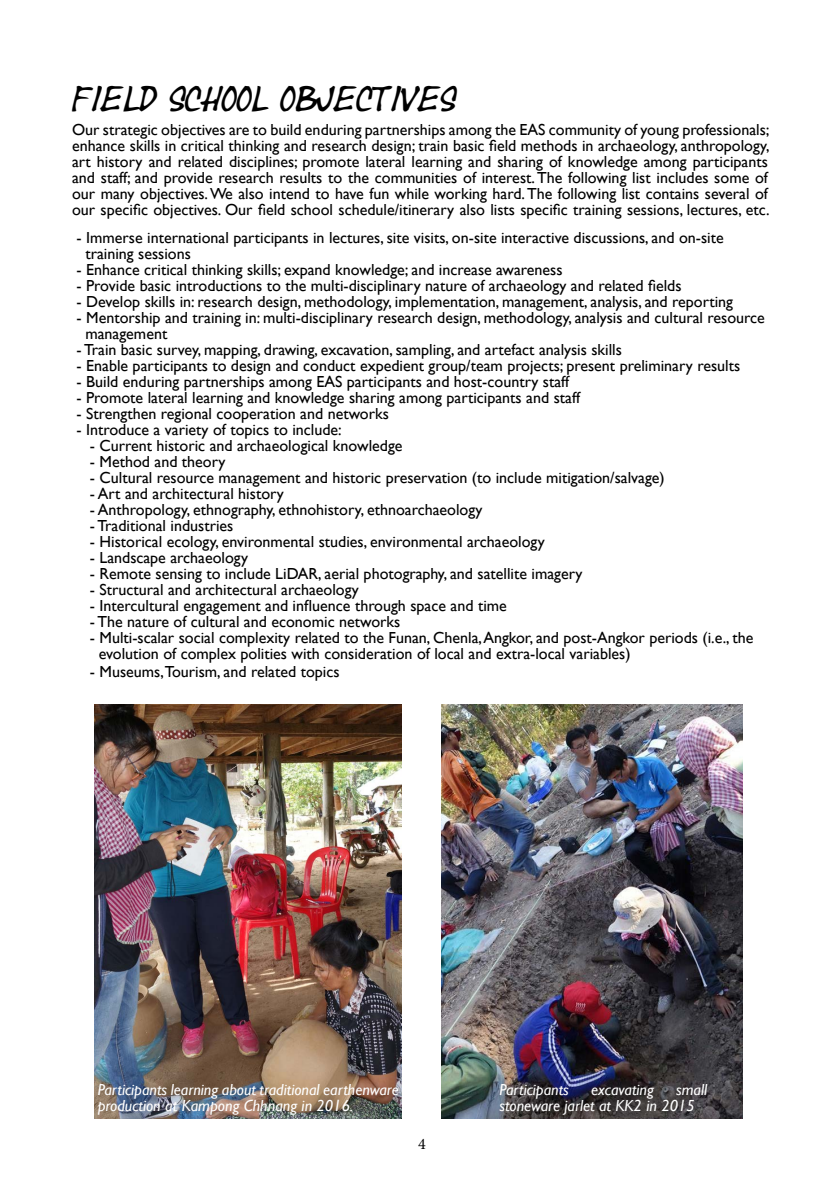
<style>
.page{position:relative;width:840px;height:1191px;background:#fff}
.page>*{position:absolute;margin:0;border:0;box-sizing:border-box;transform-origin:0 0}
.t1{font:26px "Yearsupplyoffairycakes";color:#000}
.t2{font:16px/16px "Gill Sans";color:#000}
.t3{font:italic 16px/16px "Gill Sans";color:#fff}
.t4{font:16px "Minion Pro";color:#000}
</style>
<div class="page">
<img style="left:441px;top:704px;width:301px;height:415px">
<img style="left:95px;top:704px;width:306px;height:415px">
<h1 class="t1" style="left:72px;top:83px;width:385px">FIELD SCHOOL OBJECTIVES</h1>
<p class="t2" style="left:72px;top:122px;width:698px;text-align:justify">Our strategic objectives are to build enduring partnerships among the EAS community of young professionals; enhance skills in critical thinking and research design; train basic field methods in archaeology, anthropology, art history and related disciplines; promote lateral learning and sharing of knowledge among participants and staff; and provide research results to the communities of interest. The following list includes some of our many objectives. We also intend to have fun while working hard. The following list contains several of our specific objectives. Our field school schedule/itinerary also lists specific training sessions, lectures, etc.</p>
<p class="t2" style="left:85px;top:230px;width:639px;text-indent:-9px">- Immerse international participants in lectures, site visits, on-site interactive discussions, and on-site training sessions</p>
<p class="t2" style="left:76px;top:262px;width:487px">- Enhance critical thinking skills; expand knowledge; and increase awareness</p>
<p class="t2" style="left:76px;top:278px;width:606px">- Provide basic introductions to the multi-disciplinary nature of archaeology and related fields</p>
<p class="t2" style="left:76px;top:294px;width:657px">- Develop skills in: research design, methodology, implementation, management, analysis, and reporting</p>
<p class="t2" style="left:85px;top:310px;width:680px;text-indent:-9px">- Mentorship and training in: multi-disciplinary research design, methodology, analysis and cultural resource management</p>
<p class="t2" style="left:76px;top:342px;width:546px">- Train basic survey, mapping, drawing, excavation, sampling, and artefact analysis skills</p>
<p class="t2" style="left:76px;top:358px;width:665px">- Enable participants to design and conduct expedient group/team projects; present preliminary results</p>
<p class="t2" style="left:76px;top:374px;width:494px">- Build enduring partnerships among EAS participants and host-country staff</p>
<p class="t2" style="left:76px;top:390px;width:504px">- Promote lateral learning and knowledge sharing among participants and staff</p>
<p class="t2" style="left:76px;top:406px;width:314px">- Strengthen regional cooperation and networks</p>
<p class="t2" style="left:76px;top:422px;width:266px">- Introduce a variety of topics to include:</p>
<p class="t2" style="left:90px;top:438px;width:314px">- Current historic and archaeological knowledge</p>
<p class="t2" style="left:90px;top:454px;width:137px">- Method and theory</p>
<p class="t2" style="left:90px;top:470px;width:576px">- Cultural resource management and historic preservation (to include mitigation/salvage)</p>
<p class="t2" style="left:90px;top:486px;width:195px">- Art and architectural history</p>
<p class="t2" style="left:90px;top:502px;width:394px">- Anthropology, ethnography, ethnohistory, ethnoarchaeology</p>
<p class="t2" style="left:90px;top:518px;width:145px">- Traditional industries</p>
<p class="t2" style="left:90px;top:534px;width:456px">- Historical ecology, environmental studies, environmental archaeology</p>
<p class="t2" style="left:90px;top:550px;width:159px">- Landscape archaeology</p>
<p class="t2" style="left:90px;top:566px;width:494px">- Remote sensing to include LiDAR, aerial photography, and satellite imagery</p>
<p class="t2" style="left:90px;top:582px;width:270px">- Structural and architectural archaeology</p>
<p class="t2" style="left:90px;top:598px;width:418px">- Intercultural engagement and influence through space and time</p>
<p class="t2" style="left:90px;top:614px;width:312px">- The nature of cultural and economic networks</p>
<p class="t2" style="left:99px;top:630px;width:656px;text-indent:-9px">- Multi-scalar social complexity related to the Funan, Chenla, Angkor, and post-Angkor periods (i.e., the evolution of complex polities with consideration of local and extra-local variables)</p>
<p class="t2" style="left:90px;top:664px;width:251px">- Museums,Tourism, and related topics</p>
<p class="t3" style="left:98px;top:1082px;width:302px">Participants learning about traditional earthenware production at Kampong Chhnang in 2016.</p>
<p class="t4" style="left:418px;top:1133px;width:9px">4</p>
<p class="t3" style="left:499px;top:1082px;width:209px;text-indent:176px">small stoneware jarlet at KK2 in 2015</p>
<p class="t3" style="left:499px;top:1082px;width:71px">Participants</p>
<p class="t3" style="left:590px;top:1082px;width:64px">excavating</p>
</div>
